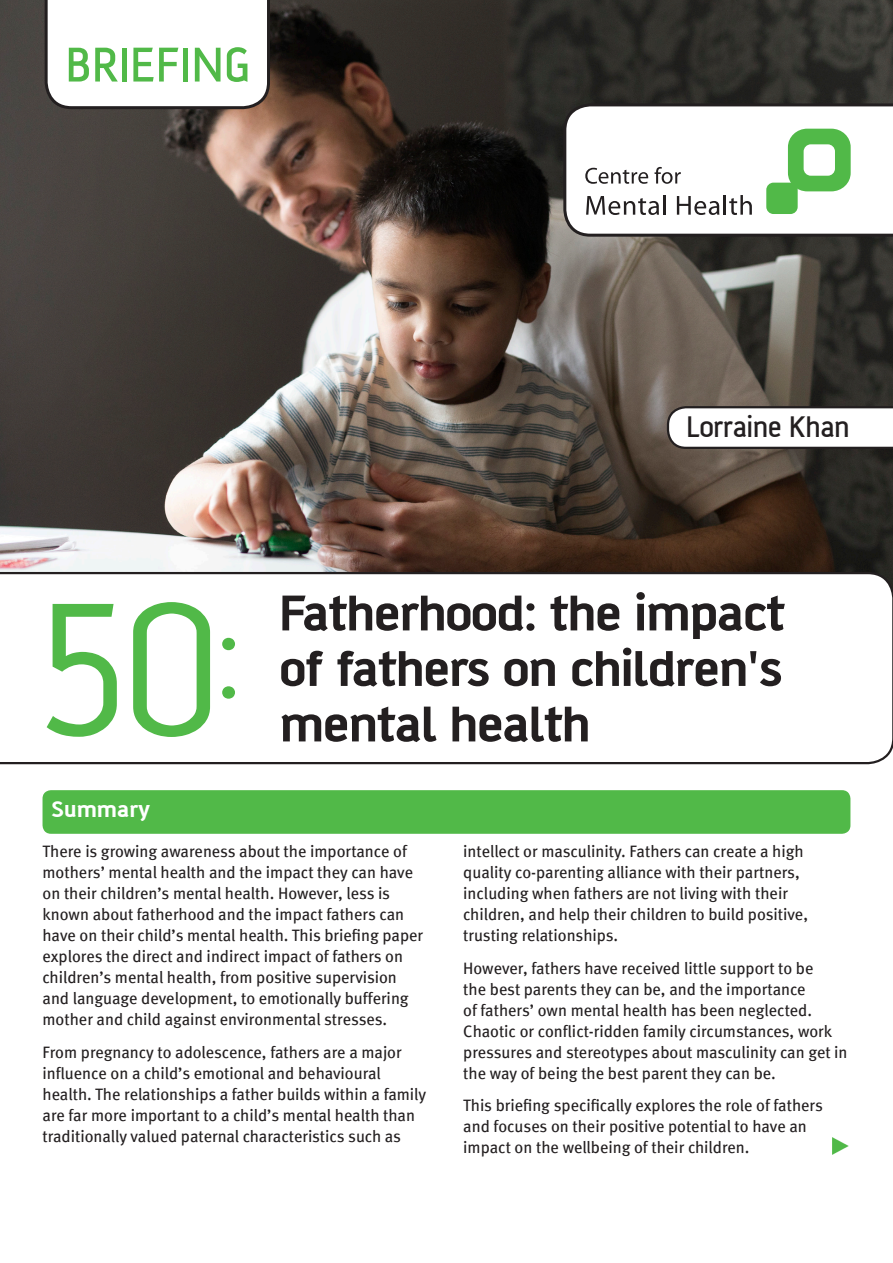
<style>
.page{position:relative;width:893px;height:1263px;background:#fff}
.page>*{position:absolute;margin:0;border:0;box-sizing:border-box;transform-origin:0 0}
.b{font:204px "AF Battersea";color:#51b948}
.title_main{font:700 54px/55.5px "AF Battersea";letter-spacing:-.02em;color:#231f20;text-align:justify;scale:1.08 1}
.t1{font:500 52.5px "AF Battersea";letter-spacing:.03em;color:#51b948}
.t2{font:500 31.5px "AF Battersea";color:#231f20}
.a{font:700 24px "AF Battersea";color:#fff;scale:1.1 1}
.Body_text{font:16.5px/21px "Meta Book LF";color:#231f20}
</style>
<div class="page">
<img style="left:0;top:0;width:893px;height:572px">
<svg style="left:0;top:572px;width:893px;height:192px"></svg>
<div style="left:43px;top:790px;width:807px;height:44px;background:#51b948;border-radius:9px"></div>
<svg style="left:45px;top:0;width:225px;height:109px"></svg>
<svg style="left:563px;top:103px;width:330px;height:134px"></svg>
<img style="left:832px;top:1138px;width:17px;height:16px">
<svg style="left:667px;top:406px;width:226px;height:43px"></svg>
<p class="t1" style="left:66px;top:38px;width:185px">BRIEFING</p>
<p class="t2" style="left:687px;top:411px;width:164px">Lorraine Khan</p>
<p class="b" style="left:36px;top:562px;width:206px">50<sup>:</sup></p>
<p class="title_main" style="left:279px;top:585px;width:470px">Fatherhood: the impact of fathers on children's mental health</p>
<p class="a" style="left:52px;top:797px;width:91px">Summary</p>
<p class="Body_text" style="left:43px;top:841px;width:382px">There is growing awareness about the importance of mothers’ mental health and the impact they can have on their children’s mental health. However, less is known about fatherhood and the impact fathers can have on their child’s mental health. This briefing paper explores the direct and indirect impact of fathers on children’s mental health, from positive supervision and language development, to emotionally buffering mother and child against environmental stresses.</p>
<p class="Body_text" style="left:43px;top:1041px;width:385px">From pregnancy to adolescence, fathers are a major influence on a child’s emotional and behavioural health. The relationships a father builds within a family are far more important to a child’s mental health than traditionally valued paternal characteristics such as</p>
<p class="Body_text" style="left:463px;top:841px;width:346px">intellect or masculinity. Fathers can create a high quality co-parenting alliance with their partners, including when fathers are not living with their children, and help their children to build positive, trusting relationships.</p>
<p class="Body_text" style="left:463px;top:957px;width:386px">However, fathers have received little support to be<br>the best parents they can be, and the importance<br>of fathers’ own mental health has been neglected.<br>Chaotic or conflict-ridden family circumstances, work pressures and stereotypes about masculinity can get in the way of being the best parent they can be.</p>
<p class="Body_text" style="left:463px;top:1095px;width:361px">This briefing specifically explores the role of fathers and focuses on their positive potential to have an impact on the wellbeing of their children.</p>
</div>
